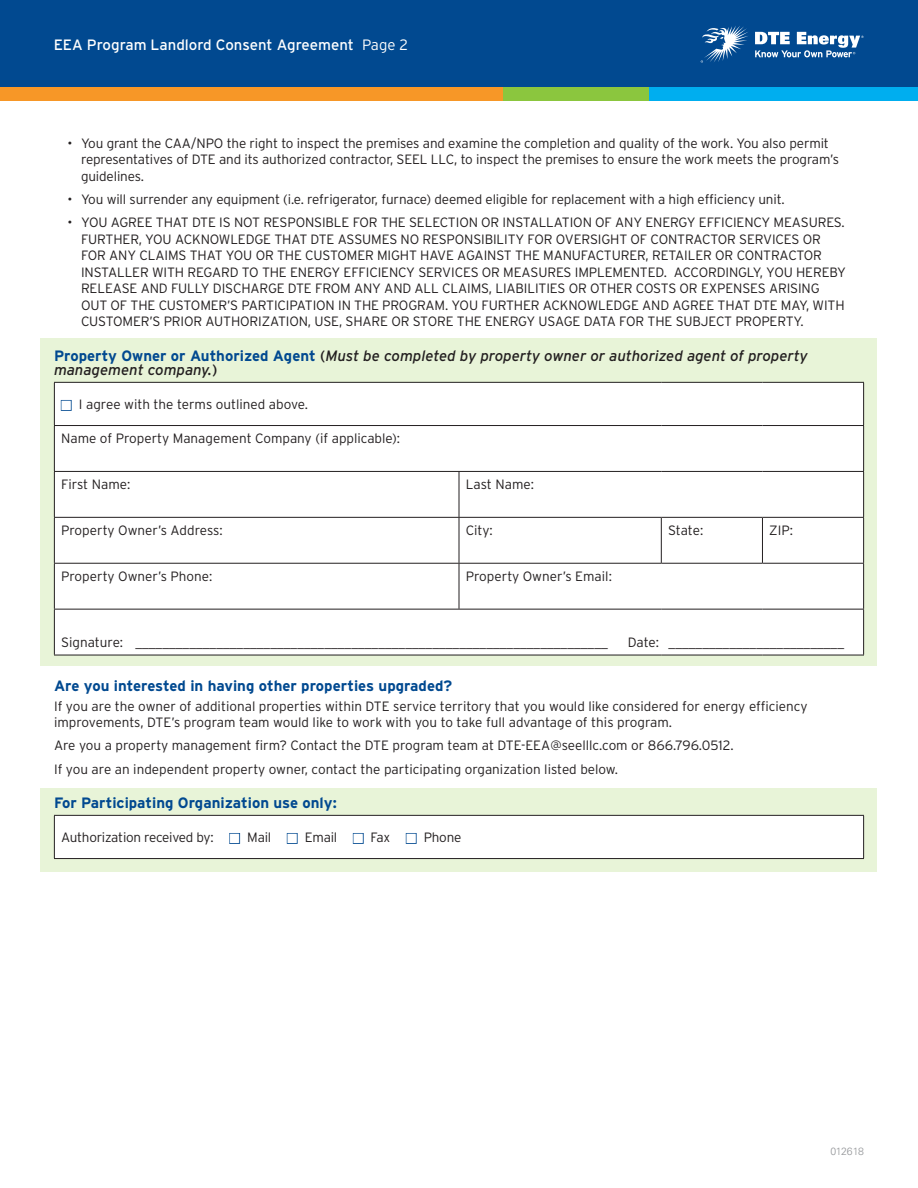
<style>
.page{position:relative;width:918px;height:1188px;background:#fff}
.page>*{position:absolute;margin:0;border:0;box-sizing:border-box;transform-origin:0 0}
.t1{font:italic 15px/14.2px "Interstate";color:#231f20}
.t2{font:700 15px "Interstate";color:#014990}
.t3{font:15px "Interstate";color:#fff}
.table_body{font:300 13.5px/16.5px "Interstate";letter-spacing:-.01em;color:#231f20}
.t4{font:300 10.5px "Univers LT Pro 45";letter-spacing:-.035em;color:#939598}
.s1{font-weight:300}
.s2{font-weight:700;font-style:normal;color:#014990}
.s3{font-style:normal}
.s4{color:#fff}
</style>
<div class="page">
<div style="left:0;top:0;width:918px;height:88px;background:#014990"></div>
<div style="left:0;top:88px;width:509px;height:13px;background:#f79727"></div>
<div style="left:649px;top:88px;width:269px;height:13px;background:#00aeef"></div>
<div style="left:503px;top:88px;width:146px;height:13px;background:#8bc63e"></div>
<svg style="left:701px;top:26px;width:47px;height:37px"></svg>
<svg style="left:755px;top:32px;width:109px;height:25px"></svg>
<div style="left:40px;top:788px;width:838px;height:84px;background:#e8f4d8"></div>
<div style="left:40px;top:339px;width:838px;height:327px;background:#e8f4d8"></div>
<div style="left:55px;top:383px;width:808px;height:272px;background:#fff"></div>
<hr style="left:54px;top:382px;width:405px;height:1px;background:#231f20">
<hr style="left:54px;top:383px;width:1px;height:42px;background:#231f20">
<hr style="left:459px;top:382px;width:202px;height:1px;background:#231f20">
<hr style="left:661px;top:382px;width:101px;height:1px;background:#231f20">
<hr style="left:762px;top:382px;width:102px;height:1px;background:#231f20">
<hr style="left:863px;top:383px;width:1px;height:42px;background:#231f20">
<hr style="left:54px;top:425px;width:405px;height:1px;background:#231f20">
<hr style="left:54px;top:426px;width:1px;height:45px;background:#231f20">
<hr style="left:459px;top:425px;width:202px;height:1px;background:#231f20">
<hr style="left:661px;top:425px;width:101px;height:1px;background:#231f20">
<hr style="left:762px;top:425px;width:102px;height:1px;background:#231f20">
<hr style="left:863px;top:426px;width:1px;height:45px;background:#231f20">
<hr style="left:54px;top:471px;width:405px;height:1px;background:#231f20">
<hr style="left:54px;top:472px;width:1px;height:45px;background:#231f20">
<hr style="left:459px;top:471px;width:202px;height:1px;background:#231f20">
<hr style="left:459px;top:472px;width:1px;height:45px;background:#231f20">
<hr style="left:661px;top:471px;width:101px;height:1px;background:#231f20">
<hr style="left:762px;top:471px;width:102px;height:1px;background:#231f20">
<hr style="left:863px;top:472px;width:1px;height:45px;background:#231f20">
<hr style="left:54px;top:517px;width:405px;height:1px;background:#231f20">
<hr style="left:54px;top:518px;width:1px;height:45px;background:#231f20">
<hr style="left:459px;top:517px;width:202px;height:1px;background:#231f20">
<hr style="left:459px;top:518px;width:1px;height:45px;background:#231f20">
<hr style="left:661px;top:517px;width:101px;height:1px;background:#231f20">
<hr style="left:661px;top:518px;width:1px;height:45px;background:#231f20">
<hr style="left:762px;top:517px;width:102px;height:1px;background:#231f20">
<hr style="left:762px;top:518px;width:1px;height:45px;background:#231f20">
<hr style="left:863px;top:518px;width:1px;height:45px;background:#231f20">
<hr style="left:54px;top:563px;width:405px;height:1px;background:#231f20">
<hr style="left:54px;top:564px;width:1px;height:45px;background:#231f20">
<hr style="left:459px;top:563px;width:202px;height:1px;background:#231f20">
<hr style="left:459px;top:564px;width:1px;height:45px;background:#231f20">
<hr style="left:661px;top:563px;width:101px;height:1px;background:#231f20">
<hr style="left:762px;top:563px;width:102px;height:1px;background:#231f20">
<hr style="left:863px;top:564px;width:1px;height:45px;background:#231f20">
<hr style="left:54px;top:609px;width:405px;height:1px;background:#231f20">
<hr style="left:54px;top:610px;width:1px;height:45px;background:#231f20">
<hr style="left:459px;top:609px;width:202px;height:1px;background:#231f20">
<hr style="left:661px;top:609px;width:101px;height:1px;background:#231f20">
<hr style="left:762px;top:609px;width:102px;height:1px;background:#231f20">
<hr style="left:863px;top:610px;width:1px;height:45px;background:#231f20">
<hr style="left:54px;top:655px;width:405px;height:1px;background:#231f20">
<hr style="left:459px;top:655px;width:202px;height:1px;background:#231f20">
<hr style="left:661px;top:655px;width:101px;height:1px;background:#231f20">
<hr style="left:762px;top:655px;width:102px;height:1px;background:#231f20">
<div style="left:61px;top:400px;width:11px;height:11px;border:2px solid #014990"></div>
<div style="left:54px;top:815px;width:810px;height:44px;background:#fff"></div>
<hr style="left:54px;top:815px;width:810px;height:1px;background:#231f20">
<hr style="left:54px;top:816px;width:1px;height:42px;background:#231f20">
<hr style="left:863px;top:816px;width:1px;height:42px;background:#231f20">
<hr style="left:54px;top:858px;width:810px;height:1px;background:#231f20">
<div style="left:229px;top:833px;width:11px;height:11px;border:2px solid #014990"></div>
<div style="left:287px;top:833px;width:11px;height:11px;border:2px solid #014990"></div>
<div style="left:353px;top:833px;width:11px;height:11px;border:2px solid #014990"></div>
<div style="left:406px;top:833px;width:11px;height:11px;border:2px solid #014990"></div>
<p class="t3" style="left:54px;top:35px;width:356px">EEA Program Landlord Consent Agreement <span class="s1">Page 2</span></p>
<p class="table_body" style="left:81px;top:135px;width:759px;text-indent:-14px">• You grant the CAA/NPO the right to inspect the premises and examine the completion and quality of the work. You also permit representatives of DTE and its authorized contractor, SEEL LLC, to inspect the premises to ensure the work meets the program’s guidelines.</p>
<p class="table_body" style="left:68px;top:191px;width:719px">• You will surrender any equipment (i.e. refrigerator, furnace) deemed eligible for replacement with a high efficiency unit.</p>
<p class="table_body" style="left:81px;top:214px;width:766px;text-indent:-14px">• YOU AGREE THAT DTE IS NOT RESPONSIBLE FOR THE SELECTION OR INSTALLATION OF ANY ENERGY EFFICIENCY MEASURES.<br>FURTHER, YOU ACKNOWLEDGE THAT DTE ASSUMES NO RESPONSIBILITY FOR OVERSIGHT OF CONTRACTOR SERVICES OR FOR ANY CLAIMS THAT YOU OR THE CUSTOMER MIGHT HAVE AGAINST THE MANUFACTURER, RETAILER OR CONTRACTOR INSTALLER WITH REGARD TO THE ENERGY EFFICIENCY SERVICES OR MEASURES IMPLEMENTED. ACCORDINGLY, YOU HEREBY RELEASE AND FULLY DISCHARGE DTE FROM ANY AND ALL CLAIMS, LIABILITIES OR OTHER COSTS OR EXPENSES ARISING OUT OF THE CUSTOMER’S PARTICIPATION IN THE PROGRAM. YOU FURTHER ACKNOWLEDGE AND AGREE THAT DTE MAY, WITH CUSTOMER’S PRIOR AUTHORIZATION, USE, SHARE OR STORE THE ENERGY USAGE DATA FOR THE SUBJECT PROPERTY.</p>
<p class="t1" style="left:54px;top:348px;width:755px"><span class="s2">Property Owner or Authorized Agent</span> <span class="s3">(</span>Must be completed by property owner or authorized agent of property management company.<span class="s3">)</span></p>
<p class="table_body" style="left:61px;top:396px;width:249px"><span class="s4">■</span> I agree with the terms outlined above.</p>
<p class="table_body" style="left:61px;top:430px;width:341px">Name of Property Management Company (if applicable):</p>
<p class="table_body" style="left:61px;top:476px;width:71px">First Name:</p>
<p class="table_body" style="left:466px;top:476px;width:70px">Last Name:</p>
<p class="table_body" style="left:61px;top:522px;width:163px">Property Owner’s Address:</p>
<p class="table_body" style="left:466px;top:522px;width:29px">City:</p>
<p class="table_body" style="left:668px;top:522px;width:37px">State:</p>
<p class="table_body" style="left:769px;top:522px;width:25px">ZIP:</p>
<p class="table_body" style="left:61px;top:568px;width:153px">Property Owner’s Phone:</p>
<p class="table_body" style="left:466px;top:568px;width:148px">Property Owner’s Email:</p>
<p class="table_body" style="left:61px;top:634px;width:548px">Signature: ______________________________________________________________________</p>
<p class="table_body" style="left:628px;top:634px;width:218px">Date: __________________________</p>
<p class="t2" style="left:54px;top:676px;width:400px">Are you interested in having other properties upgraded?</p>
<p class="table_body" style="left:54px;top:698px;width:755px">If you are the owner of additional properties within DTE service territory that you would like considered for energy efficiency improvements, DTE’s program team would like to work with you to take full advantage of this program.</p>
<p class="table_body" style="left:54px;top:737px;width:681px">Are you a property management firm? Contact the DTE program team at DTE-EEA@seelllc.com or 866.796.0512.</p>
<p class="table_body" style="left:54px;top:761px;width:566px">If you are an independent property owner, contact the participating organization listed below.</p>
<p class="t2" style="left:54px;top:794px;width:284px">For Participating Organization use only:</p>
<p class="table_body" style="left:61px;top:829px;width:402px">Authorization received by: <span class="s4">■</span> Mail <span class="s4">■</span> Email <span class="s4">■</span> Fax <span class="s4">■</span> Phone</p>
<p class="t4" style="left:831px;top:1145px;width:35px">012618</p>
</div>
